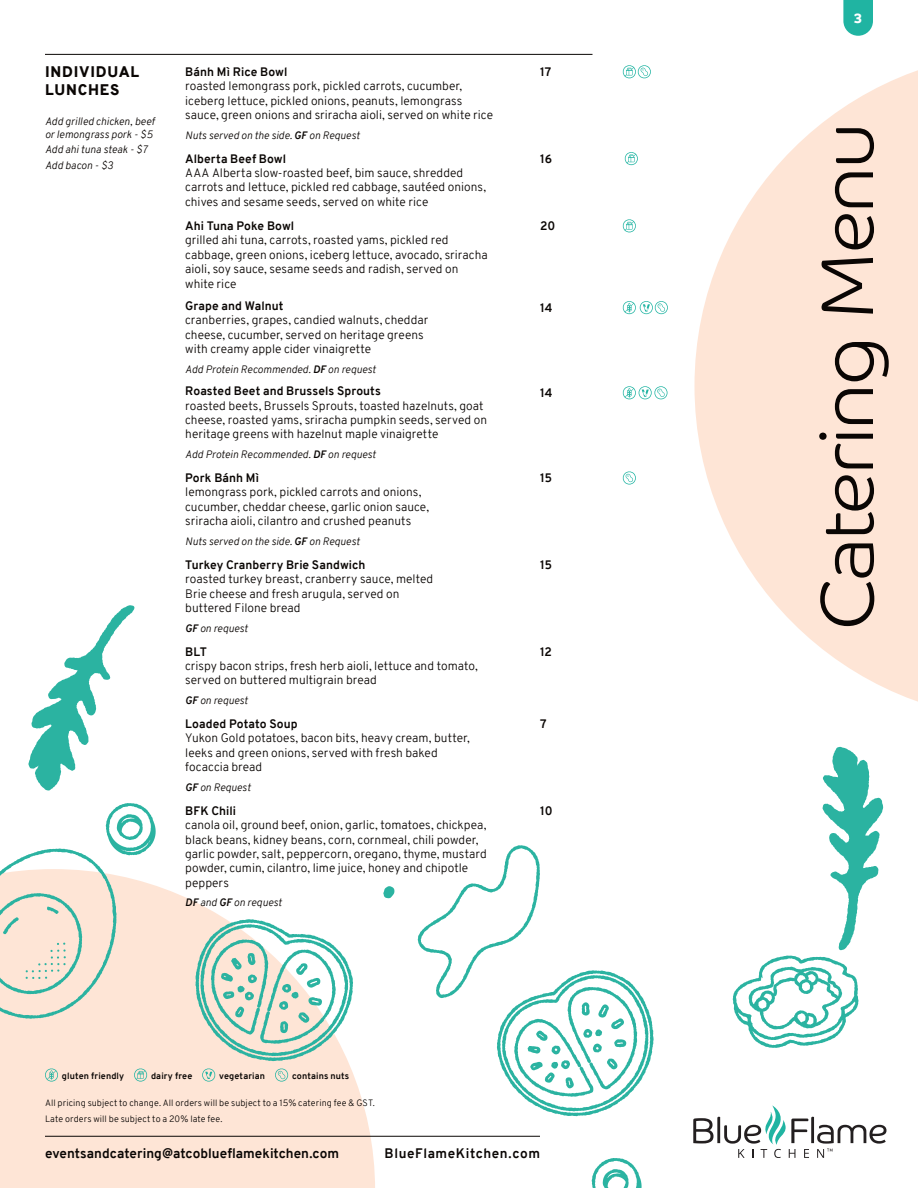
<style>
.page{position:relative;width:918px;height:1188px;background:#fff}
.page>*{position:absolute;margin:0;border:0;box-sizing:border-box;transform-origin:0 0}
.t1{font:300 75px "Co Headline";color:#0a0604}
.t2{font:900 15px/18px "Overpass";letter-spacing:.05em;color:#0a0604}
.t3{font:700 13.5px "Overpass";letter-spacing:.005em;color:#0a0604}
.t4{font:700 13.5px "Overpass";letter-spacing:.045em;color:#0a0604}
.t5{font:700 13.5px "Co Headline";color:#fff}
.t6{font:300 12px/14.4px "Overpass";letter-spacing:.005em;color:#0a0604}
.t7{font:700 12px "Overpass";letter-spacing:.005em;color:#0a0604}
.t8{font:italic 300 10.5px/12.6px "Overpass";letter-spacing:.005em;color:#0a0604}
.t9{font:300 9px/15.3px "Overpass";letter-spacing:.01em;color:#0a0604}
.t10{font:700 9px "Overpass";letter-spacing:.015em;color:#0a0604}
.s1{font-weight:700}
</style>
<div class="page">
<svg style="left:694px;top:70px;width:224px;height:632px;fill:#fee5d6"></svg>
<svg style="left:0;top:886px;width:375px;height:302px;background:#fde8db"></svg>
<svg style="left:592px;top:1158px;width:50px;height:30px"></svg>
<svg style="left:195px;top:919px;width:158px;height:142px"></svg>
<svg style="left:418px;top:845px;width:236px;height:271px"></svg>
<svg style="left:733px;top:956px;width:126px;height:92px"></svg>
<svg style="left:0;top:803px;width:156px;height:216px"></svg>
<svg style="left:28px;top:605px;width:106px;height:186px"></svg>
<svg style="left:822px;top:747px;width:61px;height:203px"></svg>
<svg style="left:383px;top:886px;width:11px;height:12px"></svg>
<svg style="left:693px;top:1105px;width:193px;height:53px"></svg>
<hr style="left:45px;top:1136px;width:495px;height:1px;background:#0a0604">
<svg style="left:843px;top:0;width:30px;height:36px"></svg>
<svg style="left:44px;top:1068px;width:15px;height:14px"></svg>
<svg style="left:133px;top:1068px;width:15px;height:14px"></svg>
<svg style="left:202px;top:1068px;width:14px;height:14px"></svg>
<svg style="left:274px;top:1068px;width:14px;height:14px"></svg>
<hr style="left:45px;top:54px;width:547px;height:1px;background:#0a0604">
<svg style="left:622px;top:65px;width:29px;height:13px"></svg>
<svg style="left:624px;top:152px;width:14px;height:13px"></svg>
<svg style="left:622px;top:219px;width:14px;height:13px"></svg>
<svg style="left:622px;top:301px;width:46px;height:13px"></svg>
<svg style="left:622px;top:386px;width:46px;height:13px"></svg>
<svg style="left:622px;top:471px;width:14px;height:14px"></svg>
<p class="t2" style="left:45px;top:62px;width:95px">INDIVIDUAL<br>LUNCHES</p>
<p class="t8" style="left:45px;top:115px;width:111px">Add grilled chicken, beef or lemongrass pork - $5</p>
<p class="t8" style="left:45px;top:143px;width:104px">Add ahi tuna steak - $7</p>
<p class="t8" style="left:45px;top:159px;width:70px">Add bacon - $3</p>
<p class="t7" style="left:185px;top:63px;width:104px">Bánh Mì Rice Bowl</p>
<p class="t6" style="left:185px;top:79px;width:309px">roasted lemongrass pork, pickled carrots, cucumber, iceberg lettuce, pickled onions, peanuts, lemongrass sauce, green onions and sriracha aioli, served on white rice</p>
<p class="t8" style="left:185px;top:129px;width:176px">Nuts served on the side. <span class="s1">GF</span> on Request</p>
<p class="t7" style="left:185px;top:150px;width:102px">Alberta Beef Bowl</p>
<p class="t6" style="left:185px;top:166px;width:302px">AAA Alberta slow-roasted beef, bim sauce, shredded carrots and lettuce, pickled red cabbage, sautéed onions, chives and sesame seeds, served on white rice</p>
<p class="t7" style="left:185px;top:217px;width:110px">Ahi Tuna Poke Bowl</p>
<p class="t6" style="left:185px;top:233px;width:304px">grilled ahi tuna, carrots, roasted yams, pickled red cabbage, green onions, iceberg lettuce, avocado, sriracha aioli, soy sauce, sesame seeds and radish, served on white rice</p>
<p class="t7" style="left:185px;top:297px;width:100px">Grape and Walnut</p>
<p class="t6" style="left:185px;top:313px;width:245px">cranberries, grapes, candied walnuts, cheddar cheese, cucumber, served on heritage greens with creamy apple cider vinaigrette</p>
<p class="t8" style="left:185px;top:363px;width:192px">Add Protein Recommended. <span class="s1">DF</span> on request</p>
<p class="t7" style="left:185px;top:382px;width:197px">Roasted Beet and Brussels Sprouts</p>
<p class="t6" style="left:185px;top:398px;width:303px">roasted beets, Brussels Sprouts, toasted hazelnuts, goat cheese, roasted yams, sriracha pumpkin seeds, served on heritage greens with hazelnut maple vinaigrette</p>
<p class="t8" style="left:185px;top:448px;width:192px">Add Protein Recommended. <span class="s1">DF</span> on request</p>
<p class="t7" style="left:185px;top:469px;width:75px">Pork Bánh Mì</p>
<p class="t6" style="left:185px;top:485px;width:245px">lemongrass pork, pickled carrots and onions, cucumber, cheddar cheese, garlic onion sauce, sriracha aioli, cilantro and crushed peanuts</p>
<p class="t8" style="left:185px;top:535px;width:176px">Nuts served on the side. <span class="s1">GF</span> on Request</p>
<p class="t7" style="left:185px;top:556px;width:182px">Turkey Cranberry Brie Sandwich</p>
<p class="t6" style="left:185px;top:572px;width:250px">roasted turkey breast, cranberry sauce, melted<br>Brie cheese and fresh arugula, served on buttered Filone bread</p>
<p class="t8" style="left:185px;top:622px;width:64px"><span class="s1">GF</span> on request</p>
<p class="t7" style="left:185px;top:643px;width:23px">BLT</p>
<p class="t6" style="left:185px;top:659px;width:294px">crispy bacon strips, fresh herb aioli, lettuce and tomato, served on buttered multigrain bread</p>
<p class="t8" style="left:185px;top:694px;width:64px"><span class="s1">GF</span> on request</p>
<p class="t7" style="left:185px;top:715px;width:114px">Loaded Potato Soup</p>
<p class="t6" style="left:185px;top:731px;width:286px">Yukon Gold potatoes, bacon bits, heavy cream, butter, leeks and green onions, served with fresh baked focaccia bread</p>
<p class="t8" style="left:185px;top:781px;width:67px"><span class="s1">GF</span> on Request</p>
<p class="t7" style="left:185px;top:802px;width:52px">BFK Chili</p>
<p class="t6" style="left:185px;top:818px;width:303px">canola oil, ground beef, onion, garlic, tomatoes, chickpea, black beans, kidney beans, corn, cornmeal, chili powder, garlic powder, salt, peppercorn, oregano, thyme, mustard powder, cumin, cilantro, lime juice, honey and chipotle peppers</p>
<p class="t8" style="left:185px;top:896px;width:98px"><span class="s1">DF</span> and <span class="s1">GF</span> on request</p>
<p class="t7" style="left:540px;top:63px;width:13px">17</p>
<p class="t7" style="left:540px;top:150px;width:13px">16</p>
<p class="t7" style="left:540px;top:217px;width:17px">20</p>
<p class="t7" style="left:540px;top:299px;width:14px">14</p>
<p class="t7" style="left:540px;top:384px;width:14px">14</p>
<p class="t7" style="left:540px;top:469px;width:13px">15</p>
<p class="t7" style="left:540px;top:556px;width:13px">15</p>
<p class="t7" style="left:540px;top:643px;width:13px">12</p>
<p class="t7" style="left:540px;top:715px;width:8px">7</p>
<p class="t7" style="left:540px;top:802px;width:14px">10</p>
<p class="t10" style="left:62px;top:1069px;width:64px">gluten friendly</p>
<p class="t10" style="left:151px;top:1069px;width:43px">dairy free</p>
<p class="t10" style="left:219px;top:1069px;width:47px">vegetarian</p>
<p class="t10" style="left:292px;top:1069px;width:59px">contains nuts</p>
<p class="t9" style="left:45px;top:1096px;width:331px">All pricing subject to change. All orders will be subject to a 15% catering fee &amp; GST.<br>Late orders will be subject to a 20% late fee.</p>
<p class="t3" style="left:45px;top:1144px;width:296px">eventsandcatering@atcoblueflamekitchen.com</p>
<p class="t4" style="left:385px;top:1144px;width:157px">BlueFlameKitchen.com</p>
<p class="t5" style="left:854px;top:11px;width:10px">3</p>
<p class="t1" style="left:776px;top:630px;width:508px;rotate:-90deg">Catering Menu</p>
</div>
